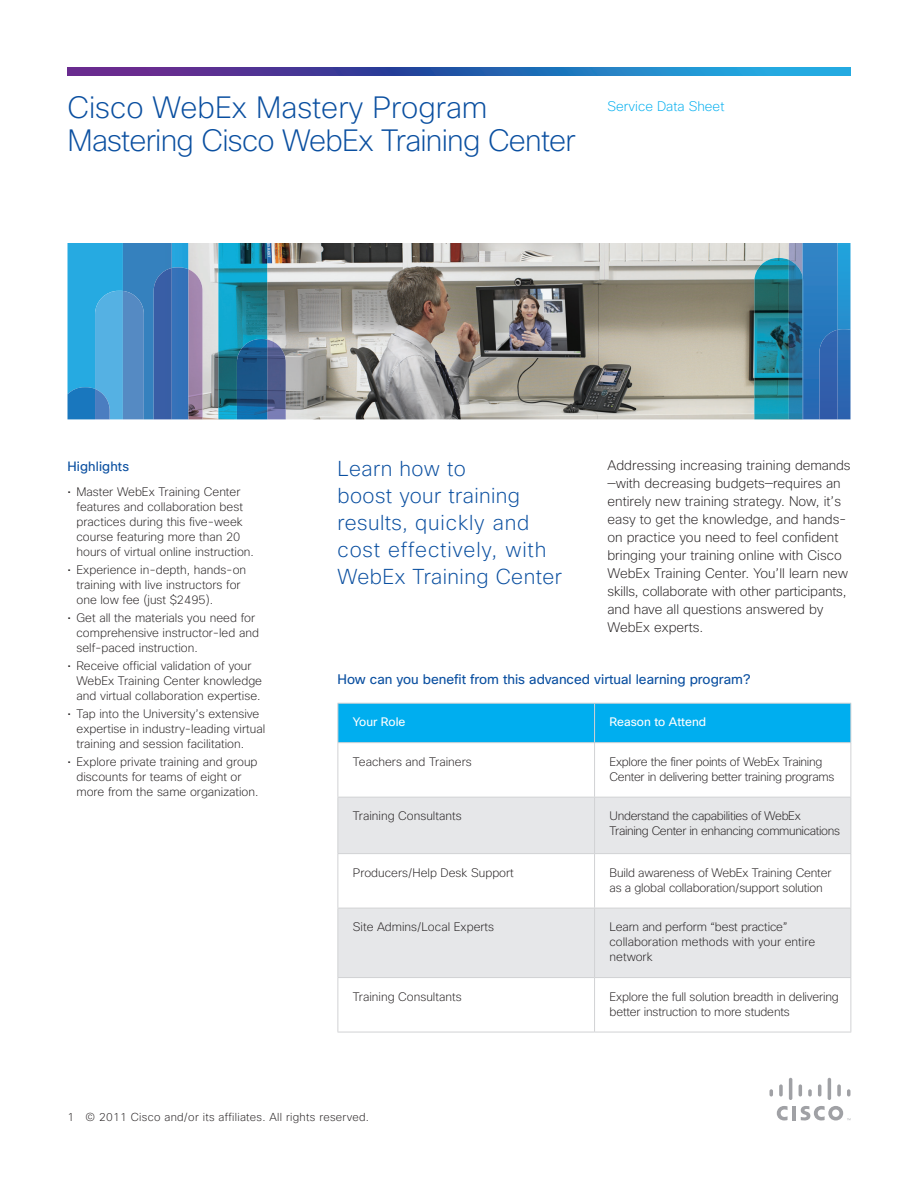
<style>
.page{position:relative;width:918px;height:1188px;background:#fff}
.page>*{position:absolute;margin:0;border:0;box-sizing:border-box;transform-origin:0 0}
.t1{font:200 30px/33px "Cisco Sans";letter-spacing:-.025em;color:#0a4fa0}
.t2{font:200 21px/27px "Cisco Sans";letter-spacing:.02em;color:#0a4fa0}
.t3{font:200 13.5px/18px "Cisco Sans";color:#231f20}
.t4{font:13.5px "Cisco Sans";color:#0a4fa0}
.t5{font:200 13.5px "Cisco Sans";color:#00aeef}
.t6{font:13.2px "Cisco Sans";letter-spacing:.01em;color:#0a4fa0}
.t7{font:200 12px/15px "Cisco Sans";color:#231f20}
.t8{font:200 12px/15px "Cisco Sans";letter-spacing:-.025em;color:#231f20}
.t9{font:200 12px/15px "Cisco Sans";letter-spacing:-.03em;color:#231f20}
.t10{font:12px "Cisco Sans";color:#fff}
.t11{font:200 11.25px "Cisco Sans";letter-spacing:.025em;color:#231f20}
</style>
<div class="page">
<svg style="left:68px;top:68px;width:782px;height:8px;background:#3660af"></svg>
<hr style="left:792px;top:1106px;width:4px;height:14px;background:#a0a1a5">
<svg style="left:777px;top:1106px;width:11px;height:14px"></svg>
<svg style="left:770px;top:1089px;width:3px;height:8px"></svg>
<svg style="left:779px;top:1084px;width:4px;height:13px"></svg>
<hr style="left:789px;top:1078px;width:3px;height:22px;background:#a0a1a5;border-radius:2px">
<svg style="left:799px;top:1084px;width:3px;height:13px"></svg>
<svg style="left:808px;top:1089px;width:4px;height:8px"></svg>
<svg style="left:818px;top:1084px;width:3px;height:13px"></svg>
<hr style="left:828px;top:1078px;width:3px;height:22px;background:#a0a1a5;border-radius:2px">
<svg style="left:837px;top:1084px;width:4px;height:13px"></svg>
<svg style="left:847px;top:1089px;width:3px;height:8px"></svg>
<svg style="left:801px;top:1106px;width:49px;height:14px"></svg>
<div style="left:339px;top:704px;width:511px;height:38px;background:#00aeef"></div>
<svg style="left:339px;top:798px;width:511px;height:179px;fill:#e6e7e9"></svg>
<hr style="left:338px;top:743px;width:1px;height:54px;background:#d1d2d4">
<hr style="left:594px;top:743px;width:1px;height:54px;background:#d1d2d4">
<hr style="left:850px;top:743px;width:1px;height:54px;background:#d1d2d4">
<hr style="left:338px;top:797px;width:257px;height:1px;background:#d1d2d4">
<hr style="left:338px;top:798px;width:1px;height:55px;background:#d1d2d4">
<hr style="left:595px;top:797px;width:256px;height:1px;background:#d1d2d4">
<hr style="left:594px;top:798px;width:1px;height:55px;background:#d1d2d4">
<hr style="left:850px;top:798px;width:1px;height:55px;background:#d1d2d4">
<hr style="left:338px;top:853px;width:257px;height:1px;background:#d1d2d4">
<hr style="left:338px;top:854px;width:1px;height:54px;background:#d1d2d4">
<hr style="left:595px;top:853px;width:256px;height:1px;background:#d1d2d4">
<hr style="left:594px;top:854px;width:1px;height:54px;background:#d1d2d4">
<hr style="left:850px;top:854px;width:1px;height:54px;background:#d1d2d4">
<hr style="left:338px;top:908px;width:257px;height:1px;background:#d1d2d4">
<hr style="left:338px;top:908px;width:1px;height:69px;background:#d1d2d4">
<hr style="left:595px;top:908px;width:256px;height:1px;background:#d1d2d4">
<hr style="left:594px;top:908px;width:1px;height:69px;background:#d1d2d4">
<hr style="left:850px;top:908px;width:1px;height:69px;background:#d1d2d4">
<hr style="left:338px;top:977px;width:257px;height:1px;background:#d1d2d4">
<hr style="left:338px;top:978px;width:1px;height:54px;background:#d1d2d4">
<hr style="left:595px;top:977px;width:256px;height:1px;background:#d1d2d4">
<hr style="left:594px;top:978px;width:1px;height:54px;background:#d1d2d4">
<hr style="left:850px;top:978px;width:1px;height:54px;background:#d1d2d4">
<hr style="left:338px;top:1032px;width:257px;height:1px;background:#d1d2d4">
<hr style="left:595px;top:1032px;width:256px;height:1px;background:#d1d2d4">
<hr style="left:338px;top:703px;width:257px;height:1px;background:#d1d2d4">
<hr style="left:338px;top:704px;width:1px;height:38px;background:#d1d2d4">
<hr style="left:595px;top:703px;width:256px;height:1px;background:#d1d2d4">
<hr style="left:594px;top:704px;width:1px;height:38px;background:#d1d2d4">
<hr style="left:850px;top:704px;width:1px;height:38px;background:#d1d2d4">
<hr style="left:338px;top:742px;width:257px;height:1px;background:#d1d2d4">
<hr style="left:595px;top:742px;width:256px;height:1px;background:#d1d2d4">
<img style="left:188px;top:243px;width:601px;height:176px">
<img style="left:754px;top:258px;width:35px;height:161px">
<img style="left:789px;top:243px;width:13px;height:17px">
<img style="left:789px;top:260px;width:13px;height:159px">
<svg style="left:802px;top:243px;width:48px;height:176px;background:#2c77bc"></svg>
<img style="left:218px;top:243px;width:49px;height:176px">
<img style="left:188px;top:269px;width:15px;height:150px">
<svg style="left:68px;top:243px;width:120px;height:176px;background:#3b8fca"></svg>
<img style="left:237px;top:339px;width:49px;height:80px">
<h1 class="t1" style="left:68px;top:91px;width:510px">Cisco WebEx Mastery Program<br>Mastering Cisco WebEx Training Center</h1>
<p class="t5" style="left:608px;top:98px;width:118px">Service Data Sheet</p>
<p class="t6" style="left:68px;top:458px;width:63px">Highlights</p>
<p class="t7" style="left:76px;top:485px;width:179px;text-indent:-9px">• Master WebEx Training Center features and collaboration best practices during this five-week course featuring more than 20 hours of virtual online instruction.</p>
<p class="t7" style="left:76px;top:563px;width:171px;text-indent:-9px">• Experience in-depth, hands-on training with live instructors for one low fee (just $2495).</p>
<p class="t7" style="left:76px;top:611px;width:184px;text-indent:-9px">• Get all the materials you need for comprehensive instructor-led and self-paced instruction.</p>
<p class="t7" style="left:76px;top:659px;width:187px;text-indent:-9px">• Receive official validation of your<br>WebEx Training Center knowledge and virtual collaboration expertise.</p>
<p class="t7" style="left:76px;top:707px;width:190px;text-indent:-9px">• Tap into the University’s extensive expertise in industry-leading virtual training and session facilitation.</p>
<p class="t7" style="left:76px;top:755px;width:184px;text-indent:-9px">• Explore private training and group discounts for teams of eight or more from the same organization.</p>
<h2 class="t2" style="left:338px;top:455px;width:226px">Learn how to<br>boost your training results, quickly and cost effectively, with<br>WebEx Training Center</h2>
<p class="t3" style="left:608px;top:456px;width:245px">Addressing increasing training demands —with decreasing budgets—requires an entirely new training strategy. Now, it’s easy to get the knowledge, and hands&shy;on practice you need to feel confident bringing your training online with Cisco WebEx Training Center. You’ll learn new skills, collaborate with other participants, and have all questions answered by WebEx experts.</p>
<p class="t4" style="left:338px;top:671px;width:415px">How can you benefit from this advanced virtual learning program?</p>
<p class="t10" style="left:353px;top:714px;width:54px">Your Role</p>
<p class="t10" style="left:610px;top:714px;width:98px">Reason to Attend</p>
<p class="t7" style="left:353px;top:754px;width:120px">Teachers and Trainers</p>
<p class="t8" style="left:610px;top:754px;width:226px">Explore the finer points of WebEx Training<br>Center in delivering better training programs</p>
<p class="t7" style="left:353px;top:808px;width:110px">Training Consultants</p>
<p class="t9" style="left:610px;top:808px;width:232px">Understand the capabilities of WebEx<br>Training Center in enhancing communications</p>
<p class="t7" style="left:353px;top:865px;width:163px">Producers/Help Desk Support</p>
<p class="t7" style="left:610px;top:865px;width:223px">Build awareness of WebEx Training Center as a global collaboration/support solution</p>
<p class="t7" style="left:353px;top:919px;width:143px">Site Admins/Local Experts</p>
<p class="t7" style="left:610px;top:919px;width:207px">Learn and perform “best practice” collaboration methods with your entire network</p>
<p class="t7" style="left:353px;top:989px;width:110px">Training Consultants</p>
<p class="t7" style="left:610px;top:989px;width:231px">Explore the full solution breadth in delivering better instruction to more students</p>
<p class="t11" style="left:68px;top:1109px;width:303px">1 © 2011 Cisco and/or its affiliates. All rights reserved.</p>
</div>
